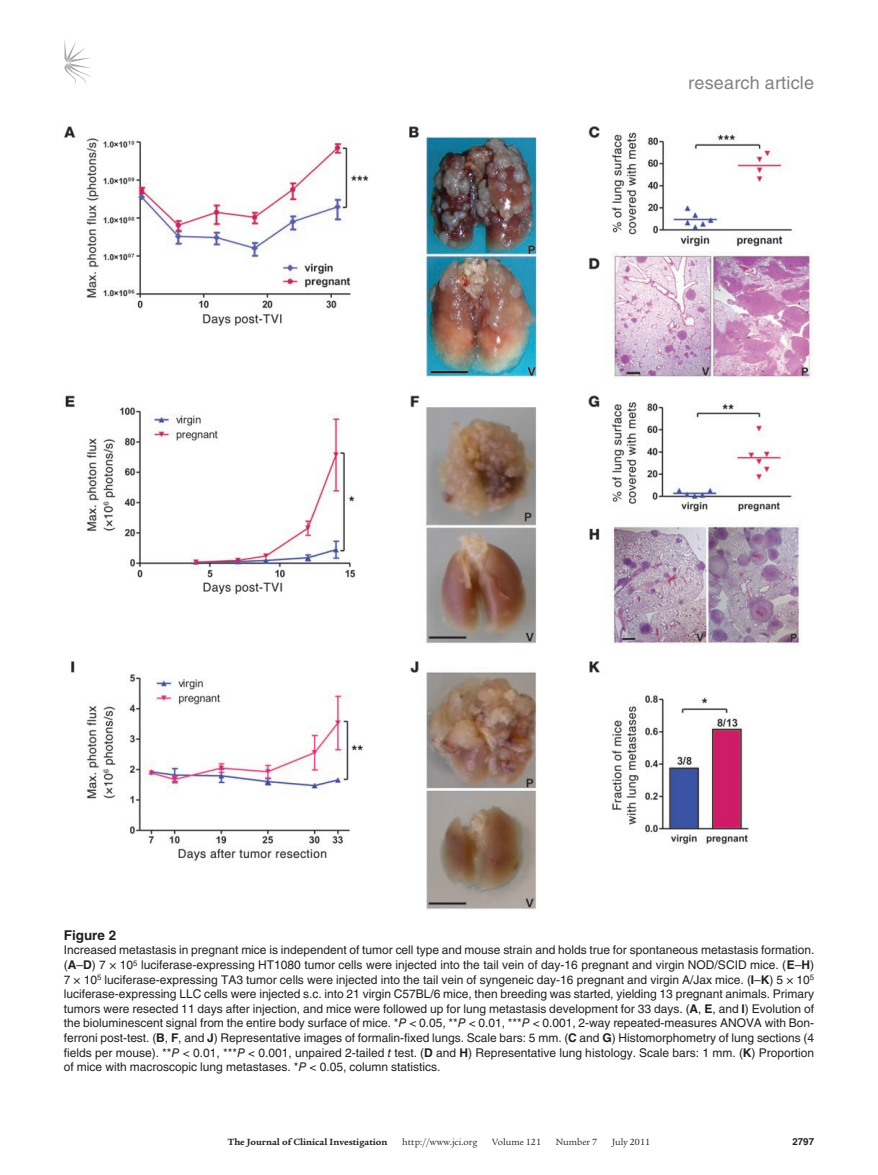
<style>
.page{position:relative;width:878px;height:1175px;background:#fff}
.page>*{position:absolute;margin:0;border:0;box-sizing:border-box;transform-origin:0 0}
.t1{font:18px "Helvetica LT Std";letter-spacing:.01em;color:#808285}
.t2{font:700 13.5px "Helvetica LT Std";color:#231f20}
.t3{font:12px/14.7px "Helvetica LT Std";color:#231f20;text-align:justify}
.t4{font:9.75px "Legacy Serif Std";color:#231f20}
.t5{font:700 9.75px "Legacy Serif Std";color:#231f20}
.t6{font:700 9.75px "Helvetica LT Std";color:#231f20}
.s1{font-weight:700}
.s2{font-style:italic}
</style>
<div class="page">
<svg style="left:64px;top:40px;width:27px;height:45px"></svg>
<img style="left:64px;top:126px;width:748px;height:783px">
<h1 class="t1" style="left:688px;top:73px;width:127px">research article</h1>
<p class="t2" style="left:64px;top:926px;width:54px">Figure 2</p>
<p class="t3" style="left:64px;top:942px;width:752px">Increased metastasis in pregnant mice is independent of tumor cell type and mouse strain and holds true for spontaneous metastasis formation. (<span class="s1">A</span>–<span class="s1">D</span>) 7 × 10<sup>5</sup> luciferase-expressing HT1080 tumor cells were injected into the tail vein of day-16 pregnant and virgin NOD/SCID mice. (<span class="s1">E</span>–<span class="s1">H</span>)<br>7 × 10<sup>5</sup> luciferase-expressing TA3 tumor cells were injected into the tail vein of syngeneic day-16 pregnant and virgin A/Jax mice. (<span class="s1">I</span>–<span class="s1">K</span>) 5 × 10<sup>5 </sup>luciferase-expressing LLC cells were injected s.c. into 21 virgin C57BL/6 mice, then breeding was started, yielding 13 pregnant animals. Primary tumors were resected 11 days after injection, and mice were followed up for lung metastasis development for 33 days. (<span class="s1">A</span>, <span class="s1">E</span>, and <span class="s1">I</span>) Evolution of the bioluminescent signal from the entire body surface of mice. *<span class="s2">P</span> &lt; 0.05, **<span class="s2">P</span> &lt; 0.01, ***<span class="s2">P</span> &lt; 0.001, 2-way repeated-measures ANOVA with Bon&shy;ferroni post-test. (<span class="s1">B</span>, <span class="s1">F</span>, and <span class="s1">J</span>) Representative images of formalin-fixed lungs. Scale bars: 5 mm. (<span class="s1">C</span> and <span class="s1">G</span>) Histomorphometry of lung sections (4 fields per mouse). **<span class="s2">P</span> &lt; 0.01, ***<span class="s2">P</span> &lt; 0.001, unpaired 2-tailed <span class="s2">t</span> test. (<span class="s1">D</span> and <span class="s1">H</span>) Representative lung histology. Scale bars: 1 mm. (<span class="s1">K</span>) Proportion of mice with macroscopic lung metastases. *<span class="s2">P</span> &lt; 0.05, column statistics.</p>
<p class="t5" style="left:228px;top:1135px;width:161px">The Journal of Clinical Investigation</p>
<p class="t4" style="left:402px;top:1136px;width:77px">http://www.jci.org</p>
<p class="t4" style="left:492px;top:1136px;width:50px">Volume 121</p>
<p class="t4" style="left:555px;top:1136px;width:43px">Number 7</p>
<p class="t4" style="left:612px;top:1136px;width:40px">July 2011</p>
<p class="t6" style="left:792px;top:1135px;width:23px">2797</p>
</div>
